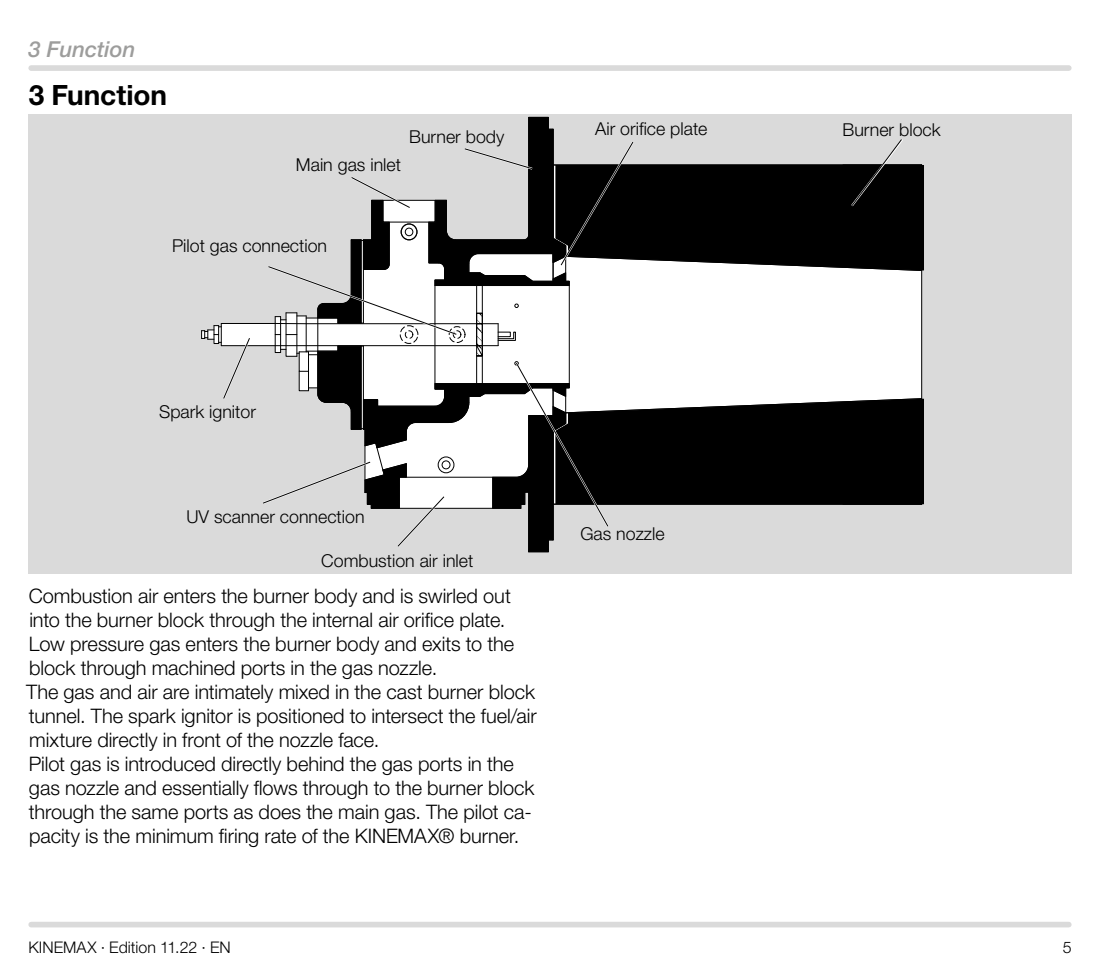
<style>
.page{position:relative;width:1100px;height:970px;background:#fff}
.page>*{position:absolute;margin:0;border:0;box-sizing:border-box;transform-origin:0 0}
.t1{font:700 28px "Helvetica Neue LT Pro";letter-spacing:-.005em;color:#000}
.t2{font:italic 500 22px "Helvetica Neue LT Pro";color:#9d9d9c}
.t3{font:300 20px/24px "Helvetica Neue LT Pro";letter-spacing:-.005em;color:#000}
.t4{font:300 17.8px "Helvetica Neue LT Pro";color:#000}
.t5{font:300 16px "Helvetica Neue LT Pro";letter-spacing:.005em;color:#000}
</style>
<div class="page">
<div style="left:31px;top:921px;width:1038px;height:6px;background:#dadada"></div>
<div style="left:31px;top:65px;width:1038px;height:6px;background:#dadada"></div>
<div style="left:28px;top:114px;width:1043px;height:459px;background:#dadada"></div>
<hr style="left:221px;top:323px;width:54px;height:1px;background:#000">
<hr style="left:221px;top:345px;width:54px;height:1px;background:#000">
<svg style="left:201px;top:323px;width:51px;height:76px"></svg>
<svg style="left:260px;top:117px;width:664px;height:435px"></svg>
<p class="t2" style="left:28px;top:36px;width:109px">3 Function</p>
<h1 class="t1" style="left:29px;top:78px;width:140px">3 Function</h1>
<p class="t4" style="left:296px;top:154px;width:107px">Main gas inlet</p>
<p class="t4" style="left:409px;top:125px;width:97px">Burner body</p>
<p class="t4" style="left:595px;top:118px;width:114px">Air orifice plate</p>
<p class="t4" style="left:842px;top:119px;width:100px">Burner block</p>
<p class="t4" style="left:172px;top:235px;width:157px">Pilot gas connection</p>
<p class="t4" style="left:159px;top:400px;width:98px">Spark ignitor</p>
<p class="t4" style="left:186px;top:506px;width:180px">UV scanner connection</p>
<p class="t4" style="left:580px;top:523px;width:86px">Gas nozzle</p>
<p class="t4" style="left:321px;top:549px;width:154px">Combustion air inlet</p>
<p class="t3" style="left:26px;top:583px;width:512px">Combustion air enters the burner body and is swirled out into the burner block through the internal air orifice plate.<br>Low pressure gas enters the burner body and exits to the block through machined ports in the gas nozzle.<br>The gas and air are intimately mixed in the cast burner block tunnel. The spark ignitor is positioned to intersect the fuel/air mixture directly in front of the nozzle face.<br>Pilot gas is introduced directly behind the gas ports in the gas nozzle and essentially flows through to the burner block through the same ports as does the main gas. The pilot ca&shy;pacity is the minimum firing rate of the KINEMAX® burner.</p>
<p class="t5" style="left:28px;top:937px;width:204px">KINEMAX · Edition 11.22 · EN</p>
<p class="t5" style="left:1063px;top:937px;width:10px">5</p>
</div>
